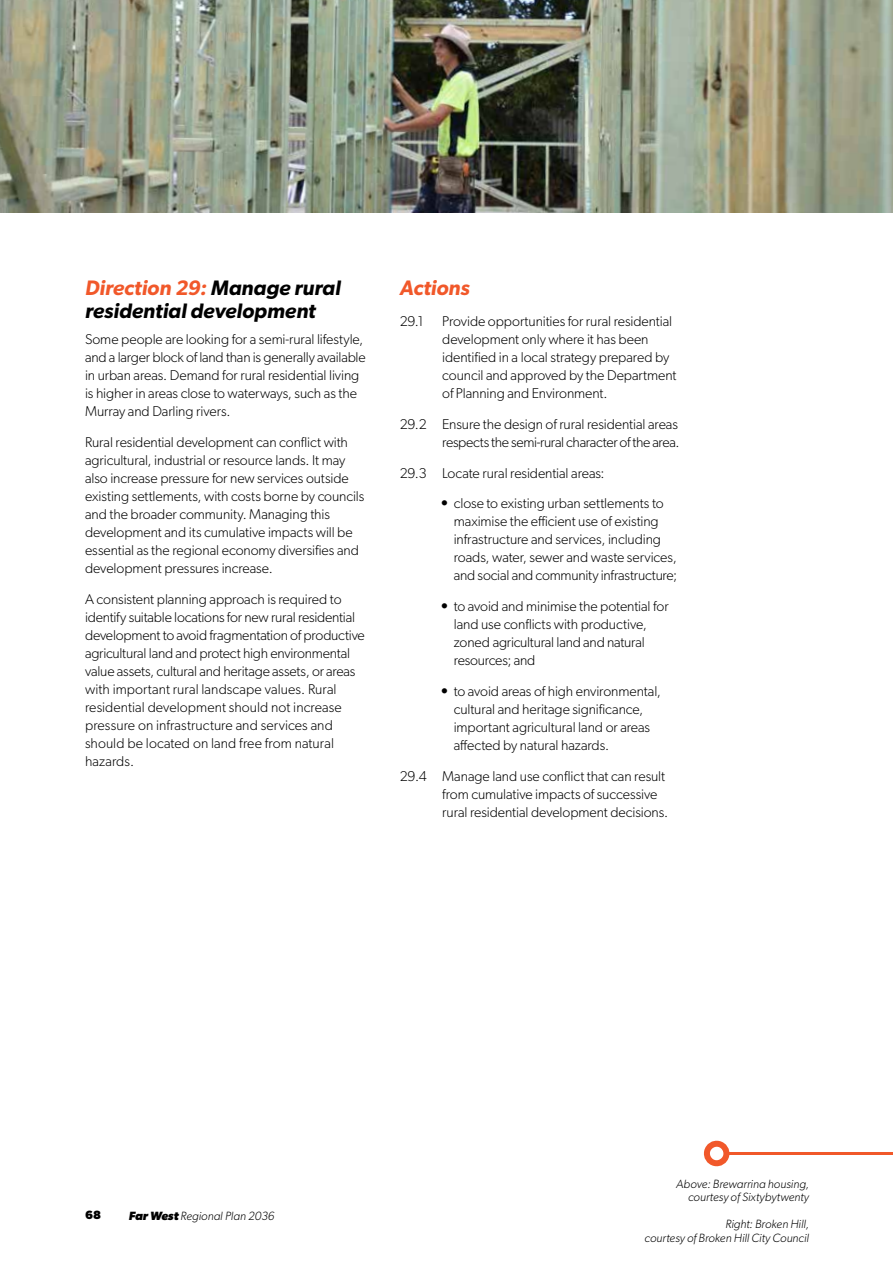
<style>
.page{position:relative;width:893px;height:1263px;background:#fff}
.page>*{position:absolute;margin:0;border:0;box-sizing:border-box;transform-origin:0 0}
.t1{font:italic 600 21px/22.5px "Gibson";color:#000}
.t2{font:italic 600 21px "Gibson";color:#f1582a}
.t3{font:300 14.25px/18px "Gibson";letter-spacing:-.005em;color:#000}
.t4{font:italic 300 12px/13.5px "Gibson";color:#000;text-align:right}
.t5{font:700 12px "Gibson";color:#000}
.s1{color:#f1582a}
.s2{font-weight:700}
</style>
<div class="page">
<hr style="left:729px;top:1152px;width:164px;height:3px;background:#f1582a">
<svg style="left:703px;top:1140px;width:27px;height:27px"></svg>
<img style="left:0;top:0;width:893px;height:213px">
<h1 class="t1" style="left:85px;top:276px;width:257px"><span class="s1">Direction 29:</span> Manage rural residential development</h1>
<p class="t3" style="left:85px;top:330px;width:282px">Some people are looking for a semi-rural lifestyle, and a larger block of land than is generally available in urban areas. Demand for rural residential living is higher in areas close to waterways, such as the Murray and Darling rivers.</p>
<p class="t3" style="left:85px;top:433px;width:281px">Rural residential development can conflict with agricultural, industrial or resource lands. It may also increase pressure for new services outside existing settlements, with costs borne by councils and the broader community. Managing this development and its cumulative impacts will be essential as the regional economy diversifies and development pressures increase.</p>
<p class="t3" style="left:85px;top:590px;width:281px">A consistent planning approach is required to identify suitable locations for new rural residential development to avoid fragmentation of productive agricultural land and protect high environmental value assets, cultural and heritage assets, or areas with important rural landscape values. Rural residential development should not increase pressure on infrastructure and services and should be located on land free from natural hazards.</p>
<h1 class="t2" style="left:400px;top:276px;width:71px">Actions</h1>
<p class="t3" style="left:400px;top:312px;width:26px">29.1</p>
<p class="t3" style="left:442px;top:312px;width:236px">Provide opportunities for rural residential development only where it has been identified in a local strategy prepared by council and approved by the Department of Planning and Environment.</p>
<p class="t3" style="left:400px;top:415px;width:281px;text-align:right">29.2 Ensure the design of rural residential areas respects the semi-rural character of the area.</p>
<p class="t3" style="left:400px;top:463px;width:206px">29.3 Locate rural residential areas:</p>
<p class="t3" style="left:454px;top:494px;width:225px;text-indent:-14px"><span class="s2">•</span> close to existing urban settlements to maximise the efficient use of existing infrastructure and services, including roads, water, sewer and waste services, and social and community infrastructure;</p>
<p class="t3" style="left:454px;top:597px;width:216px;text-indent:-14px"><span class="s2">•</span> to avoid and minimise the potential for land use conflicts with productive, zoned agricultural land and natural resources; and</p>
<p class="t3" style="left:454px;top:682px;width:209px;text-indent:-14px"><span class="s2">•</span> to avoid areas of high environmental, cultural and heritage significance, important agricultural land or areas affected by natural hazards.</p>
<p class="t3" style="left:442px;top:766px;width:227px;text-indent:-43px">29.4 Manage land use conflict that can result from cumulative impacts of successive rural residential development decisions.</p>
<p class="t5" style="left:85px;top:1208px;width:17px">68</p>
<p class="t4" style="left:129px;top:1208px;width:147px"><span class="s2">Far West</span> Regional Plan 2036</p>
<p class="t4" style="left:676px;top:1176px;width:134px">Above: Brewarrina housing, courtesy of Sixtybytwenty</p>
<p class="t4" style="left:645px;top:1217px;width:166px">Right: Broken Hill,<br>courtesy of Broken Hill City Council</p>
</div>
